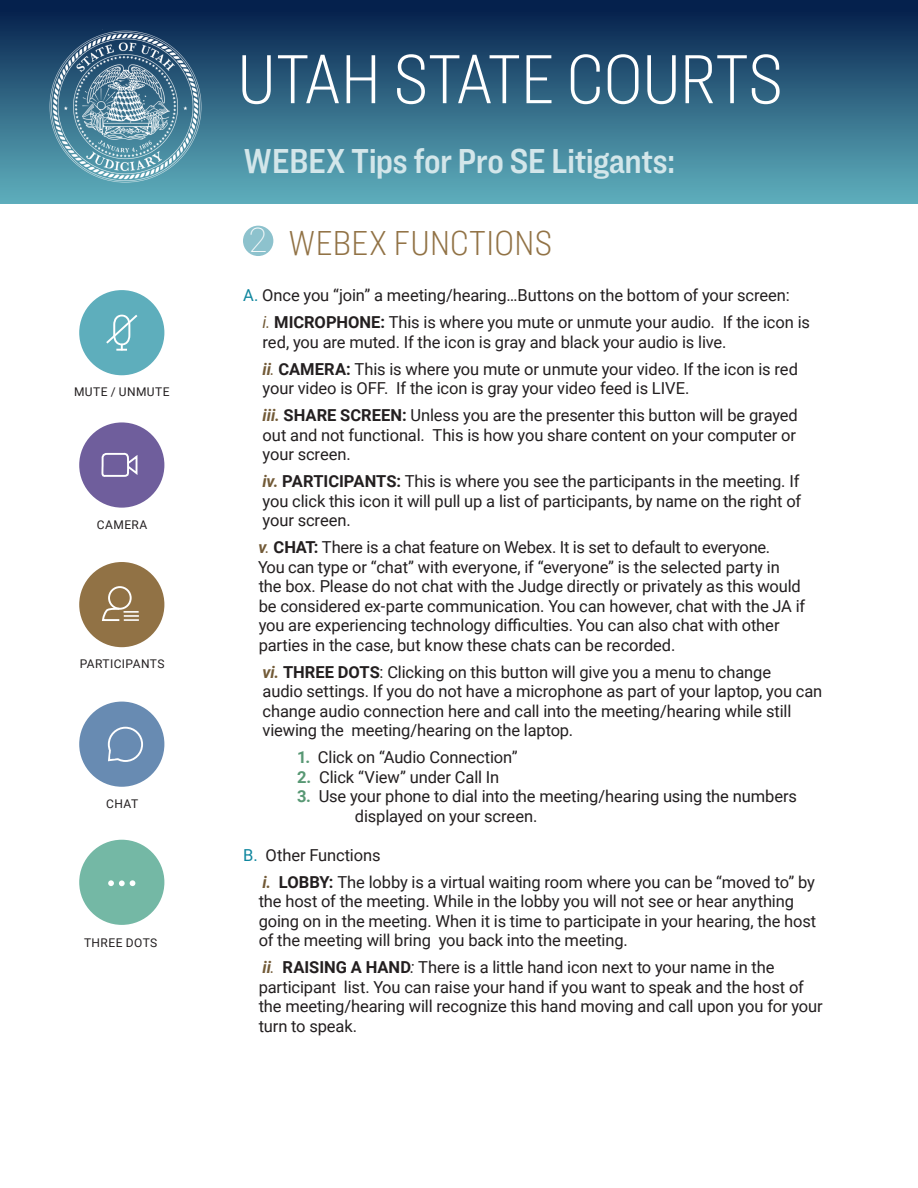
<style>
.page{position:relative;width:918px;height:1188px;background:#fff}
.page>*{position:absolute;margin:0;border:0;box-sizing:border-box;transform-origin:0 0}
.t1{font:100 72px "Ringside Condensed";letter-spacing:-.02em;color:#fff}
.t2{font:36px "Ringside Condensed Semi";letter-spacing:-.01em;color:#d3e6ea}
.t3{font:100 36px "Ringside Condensed";letter-spacing:-.005em;color:#917245}
.t4{font:100 34.05px "Roboto";color:#fff}
.t5{font:16.5px/19.5px "Roboto";letter-spacing:-.01em;color:#231f20}
.t6{font:12px "Roboto";letter-spacing:.035em;color:#231f20}
.s1{color:#0f869e}
.s2{font-style:italic;color:#725a37}
.s3{font-weight:700}
.s4{font-weight:700;font-style:italic;color:#725a37}
.s5{font-weight:700;color:#589874}
.s6{font-style:italic}
</style>
<div class="page">
<div style="left:243px;top:226px;width:30px;height:30px;background:#8dc2cd;border-radius:50%"></div>
<div style="left:0;top:0;width:918px;height:204px;background:linear-gradient(to bottom,#031d49,#60b1be)"></div>
<img style="left:44px;top:24px;width:164px;height:164px">
<div style="left:79px;top:840px;width:85px;height:85px;background:#74b8a5;border-radius:50%"></div>
<svg style="left:108px;top:880px;width:27px;height:6px"></svg>
<div style="left:79px;top:562px;width:85px;height:85px;background:#917245;border-radius:50%"></div>
<div style="left:108px;top:586px;width:24px;height:24px;border:2px solid #fff;border-radius:50%"></div>
<svg style="left:101px;top:607px;width:37px;height:14px"></svg>
<div style="left:79px;top:702px;width:85px;height:85px;background:#688bb2;border-radius:50%"></div>
<div style="left:108px;top:727px;width:35px;height:35px;border:2px solid #fff;border-radius:50%"></div>
<svg style="left:108px;top:748px;width:12px;height:14px"></svg>
<div style="left:79px;top:290px;width:85px;height:85px;background:#5eaebc;border-radius:50%"></div>
<svg style="left:106px;top:314px;width:32px;height:37px"></svg>
<div style="left:79px;top:422px;width:85px;height:86px;background:#6f5e9c;border-radius:50%"></div>
<svg style="left:101px;top:452px;width:37px;height:25px"></svg>
<p class="t6" style="left:74px;top:383px;width:97px">MUTE / UNMUTE</p>
<p class="t6" style="left:97px;top:516px;width:52px">CAMERA</p>
<p class="t6" style="left:80px;top:656px;width:86px">PARTICIPANTS</p>
<p class="t6" style="left:106px;top:795px;width:33px">CHAT</p>
<p class="t6" style="left:84px;top:935px;width:75px">THREE DOTS</p>
<p class="t1" style="left:237px;top:31px;width:548px">UTAH STATE COURTS</p>
<p class="t2" style="left:244px;top:136px;width:433px">WEBEX Tips for Pro SE Litigants:</p>
<p class="t4" style="left:249px;top:216px;width:20px">2</p>
<p class="t3" style="left:288px;top:219px;width:266px">WEBEX FUNCTIONS</p>
<p class="t5" style="left:243px;top:285px;width:548px"><span class="s1">A.</span> Once you “join” a meeting/hearing…Buttons on the bottom of your screen:</p>
<p class="t5" style="left:262px;top:312px;width:549px"><span class="s2">i.</span> <span class="s3">MICROPHONE:</span> This is where you mute or unmute your audio. If the icon is red, you are muted. If the icon is gray and black your audio is live.</p>
<p class="t5" style="left:262px;top:358px;width:537px"><span class="s4">ii</span><span class="s2">.</span> <span class="s3">CAMERA:</span> This is where you mute or unmute your video. If the icon is red your video is OFF. If the icon is gray your video feed is LIVE.</p>
<p class="t5" style="left:262px;top:405px;width:537px;text-align:justify"><span class="s4">iii.</span> <span class="s3">SHARE SCREEN:</span> Unless you are the presenter this button will be grayed out and not functional. This is how you share content on your computer or your screen.</p>
<p class="t5" style="left:262px;top:471px;width:540px;text-align:justify"><span class="s4">iv.</span> <span class="s3">PARTICIPANTS:</span> This is where you see the participants in the meeting. If you click this icon it will pull up a list of participants, by name on the right of your screen.</p>
<p class="t5" style="left:258px;top:537px;width:549px"><span class="s4">v</span><span class="s2">.</span> <span class="s3">CHAT:</span> There is a chat feature on Webex. It is set to default to everyone.<br>You can type or “chat” with everyone, if “everyone” is the selected party in the box. Please do not chat with the Judge directly or privately as this would be considered ex-parte communication. You can however, chat with the JA if you are experiencing technology difficulties. You can also chat with other parties in the case, but know these chats can be recorded.</p>
<p class="t5" style="left:262px;top:661px;width:561px"><span class="s4">vi.</span> <span class="s3">THREE DOTS</span>: Clicking on this button will give you a menu to change<br>audio settings. If you do not have a microphone as part of your laptop, you can change audio connection here and call into the meeting/hearing while still viewing the meeting/hearing on the laptop.</p>
<p class="t5" style="left:297px;top:747px;width:222px"><span class="s5">1.</span> Click on “Audio Connection”</p>
<p class="t5" style="left:297px;top:766px;width:204px"><span class="s5">2.</span> Click “View” under Call In</p>
<p class="t5" style="left:355px;top:786px;width:444px;text-indent:-58px"><span class="s5">3.</span> Use your phone to dial into the meeting/hearing using the numbers displayed on your screen.</p>
<p class="t5" style="left:243px;top:844px;width:139px"><span class="s1">B.</span> Other Functions</p>
<p class="t5" style="left:259px;top:871px;width:559px"><span class="s4">i.</span> <span class="s3">LOBBY:</span> The lobby is a virtual waiting room where you can be “moved to” by the host of the meeting. While in the lobby you will not see or hear anything going on in the meeting. When it is time to participate in your hearing, the host of the meeting will bring you back into the meeting.</p>
<p class="t5" style="left:259px;top:957px;width:566px"><span class="s4">ii</span><span class="s2">.</span> <span class="s3">RAISING A HAND</span><span class="s6">:</span> There is a little hand icon next to your name in the participant list. You can raise your hand if you want to speak and the host of the meeting/hearing will recognize this hand moving and call upon you for your turn to speak.</p>
</div>
